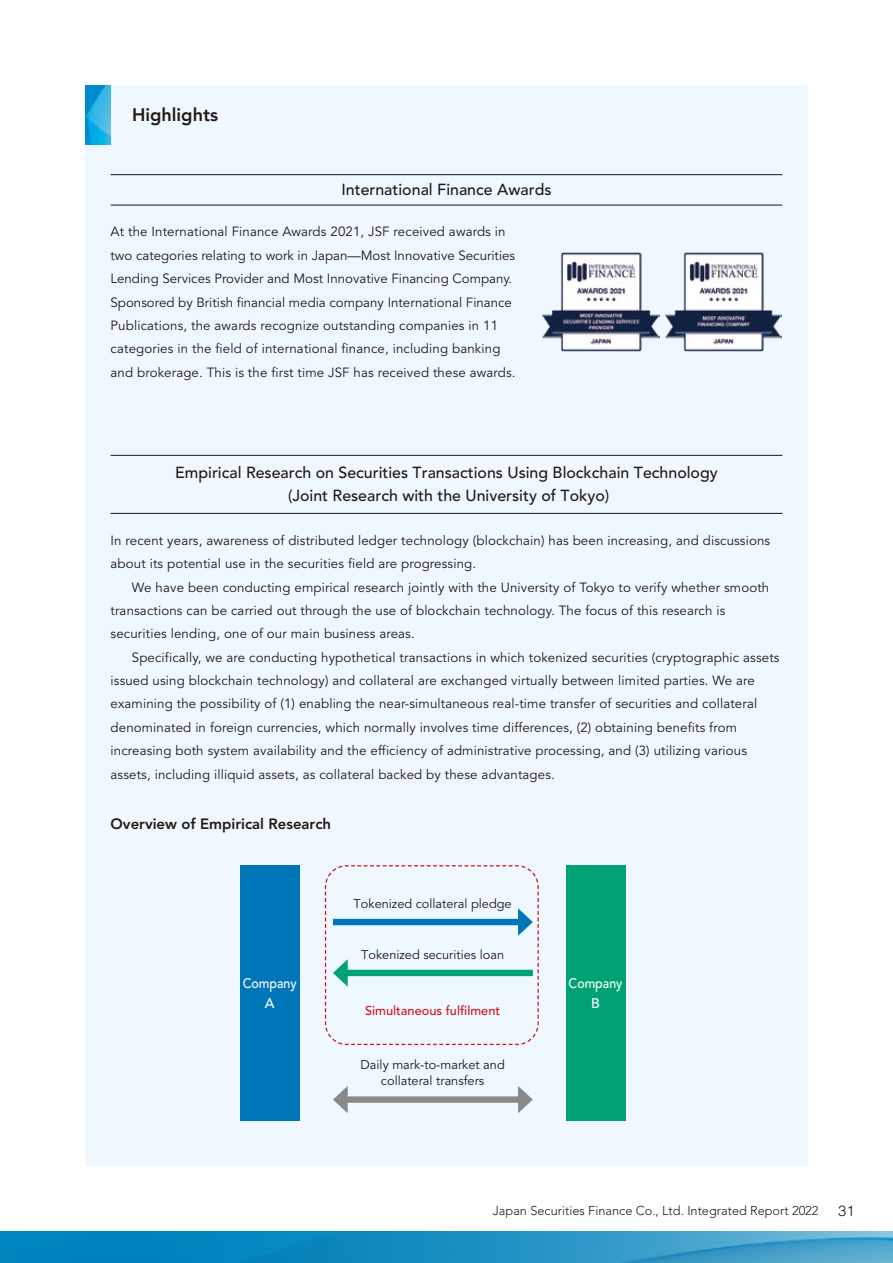
<style>
.page{position:relative;width:893px;height:1263px;background:#fff}
.page>*{position:absolute;margin:0;border:0;box-sizing:border-box;transform-origin:0 0}
.t1{font:800 18px "Avenir LT Std";color:#231916}
.t2{font:500 15.9px/23.4px "Avenir LT Std";color:#231916;text-align:center}
.t3{font:800 14.85px "Avenir LT Std";color:#231916}
.t4{font:300 14.85px "Helvetica LT Std";color:#231916}
.t5{font:500 13.8px/19.2px "Avenir LT Std";color:#fff;text-align:center;scale:.9 1}
.t6{font:13.35px/23.4px "Avenir LT Std";letter-spacing:.01em;color:#231916}
.t7{font:12.75px/15.9px "Avenir LT Std";color:#231916;text-align:center}
.t8{font:300 12.75px "Avenir LT Std";color:#231916}
.t9{font:500 12.75px "Avenir LT Std";color:#d1131c}
</style>
<div class="page">
<div style="left:85px;top:85px;width:723px;height:1080px;background:#eff8fe"></div>
<img style="left:0;top:1232px;width:893px;height:31px">
<img style="left:85px;top:85px;width:26px;height:60px">
<hr style="left:111px;top:455px;width:671px;height:1px;background:#231916">
<hr style="left:111px;top:513px;width:671px;height:1px;background:#231916">
<hr style="left:111px;top:174px;width:671px;height:1px;background:#231916">
<hr style="left:111px;top:205px;width:671px;height:1px;background:#231916">
<img style="left:542px;top:252px;width:117px;height:100px">
<img style="left:665px;top:252px;width:116px;height:100px">
<div style="left:240px;top:866px;width:60px;height:255px;background:#0075b7"></div>
<div style="left:566px;top:866px;width:59px;height:255px;background:#00a273"></div>
<svg style="left:324px;top:865px;width:215px;height:181px"></svg>
<div style="left:342px;top:1096px;width:182px;height:7px;background:#898989"></div>
<svg style="left:333px;top:1086px;width:15px;height:27px"></svg>
<svg style="left:518px;top:1086px;width:15px;height:27px"></svg>
<h1 class="t1" style="left:132px;top:104px;width:88px">Highlights</h1>
<p class="t2" style="left:341px;top:178px;width:211px">International Finance Awards</p>
<p class="t6" style="left:111px;top:220px;width:407px">At the International Finance Awards 2021, JSF received awards in two categories relating to work in Japan—Most Innovative Securities Lending Services Provider and Most Innovative Financing Company.<br>Sponsored by British financial media company International Finance Publications, the awards recognize outstanding companies in 11 categories in the field of international finance, including banking and brokerage. This is the first time JSF has received these awards.</p>
<p class="t2" style="left:175px;top:461px;width:544px">Empirical Research on Securities Transactions Using Blockchain Technology (Joint Research with the University of Tokyo)</p>
<p class="t6" style="left:111px;top:529px;width:661px">In recent years, awareness of distributed ledger technology (blockchain) has been increasing, and discussions about its potential use in the securities field are progressing.</p>
<p class="t6" style="left:111px;top:576px;width:660px;text-indent:21px">We have been conducting empirical research jointly with the University of Tokyo to verify whether smooth transactions can be carried out through the use of blockchain technology. The focus of this research is securities lending, one of our main business areas.</p>
<p class="t6" style="left:111px;top:646px;width:670px;text-indent:21px">Specifically, we are conducting hypothetical transactions in which tokenized securities (cryptographic assets issued using blockchain technology) and collateral are exchanged virtually between limited parties. We are examining the possibility of (1) enabling the near-simultaneous real-time transfer of securities and collateral denominated in foreign currencies, which normally involves time differences, (2) obtaining benefits from increasing both system availability and the efficiency of administrative processing, and (3) utilizing various assets, including illiquid assets, as collateral backed by these advantages.</p>
<p class="t3" style="left:111px;top:815px;width:222px">Overview of Empirical Research</p>
<p class="t7" style="left:354px;top:896px;width:160px">Tokenized collateral pledge</p>
<p class="t7" style="left:361px;top:947px;width:144px">Tokenized securities loan</p>
<p class="t5" style="left:243px;top:974px;width:61px">Company<br>A</p>
<p class="t5" style="left:569px;top:974px;width:61px">Company<br>B</p>
<p class="t9" style="left:365px;top:1003px;width:137px">Simultaneous fulfilment</p>
<p class="t7" style="left:360px;top:1057px;width:146px">Daily mark-to-market and collateral transfers</p>
<p class="t8" style="left:493px;top:1203px;width:327px">Japan Securities Finance Co., Ltd. Integrated Report 2022</p>
<p class="t4" style="left:838px;top:1201px;width:18px">31</p>
</div>
